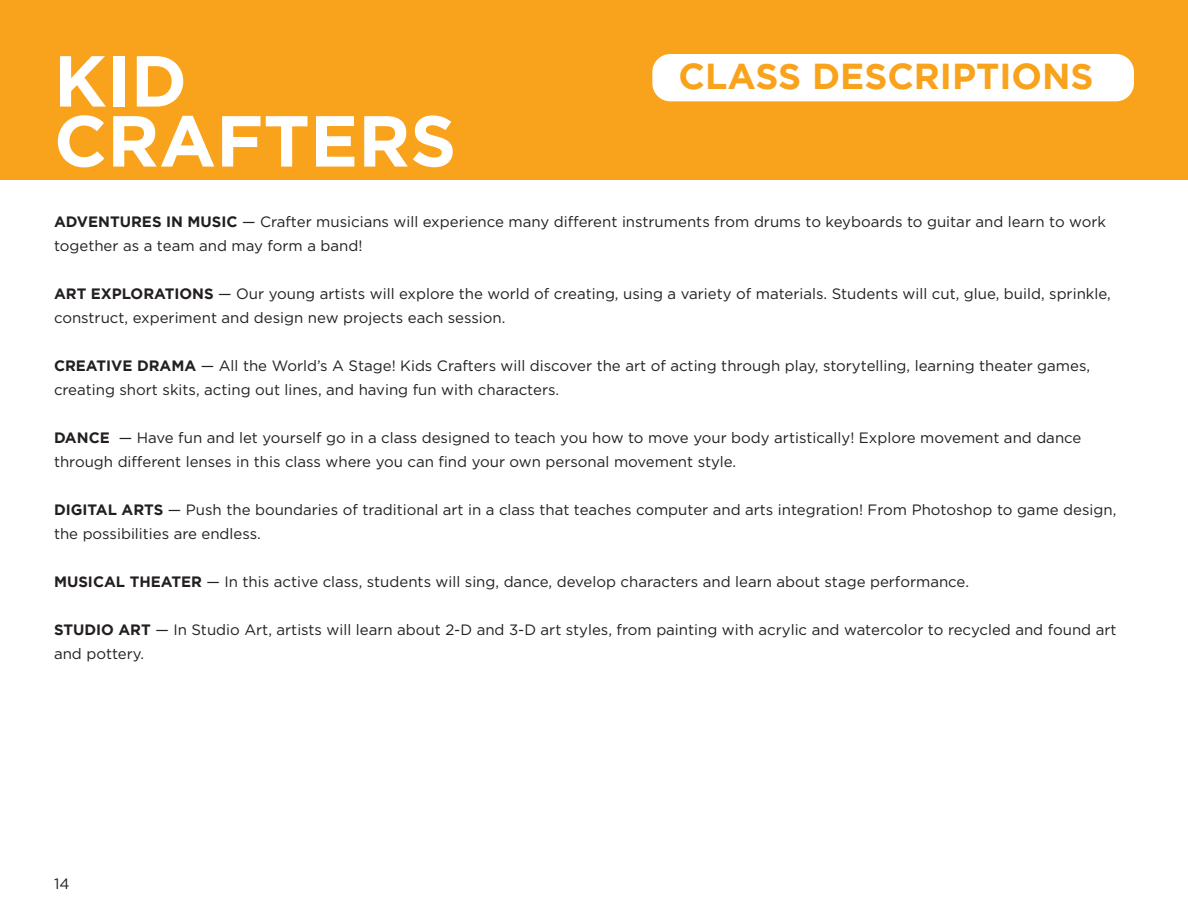
<style>
.page{position:relative;width:1188px;height:918px;background:#fff}
.page>*{position:absolute;margin:0;border:0;box-sizing:border-box;transform-origin:0 0}
.t1{font:700 72px "Gotham";color:#fff}
.t2{font:700 36px "Gotham";color:#f9a21c}
.t3{font:15px/24px "Gotham";color:#231f20}
.s1{font-weight:700}
</style>
<div class="page">
<div style="left:0;top:0;width:1188px;height:180px;background:#f9a21c"></div>
<div style="left:652px;top:54px;width:482px;height:47px;background:#fff;border-radius:18px"></div>
<p class="t1" style="left:54px;top:39px;width:135px">KID</p>
<p class="t1" style="left:54px;top:99px;width:404px">CRAFTERS</p>
<p class="t2" style="left:679px;top:56px;width:417px">CLASS DESCRIPTIONS</p>
<p class="t3" style="left:54px;top:209px;width:1054px"><span class="s1">ADVENTURES IN MUSIC</span> — Crafter musicians will experience many different instruments from drums to keyboards to guitar and learn to work together as a team and may form a band!</p>
<p class="t3" style="left:54px;top:281px;width:1058px"><span class="s1">ART EXPLORATIONS</span> — Our young artists will explore the world of creating, using a variety of materials. Students will cut, glue, build, sprinkle, construct, experiment and design new projects each session.</p>
<p class="t3" style="left:54px;top:353px;width:1038px"><span class="s1">CREATIVE DRAMA</span> — All the World’s A Stage! Kids Crafters will discover the art of acting through play, storytelling, learning theater games, creating short skits, acting out lines, and having fun with characters.</p>
<p class="t3" style="left:54px;top:425px;width:1029px"><span class="s1">DANCE</span> — Have fun and let yourself go in a class designed to teach you how to move your body artistically! Explore movement and dance through different lenses in this class where you can find your own personal movement style.</p>
<p class="t3" style="left:54px;top:497px;width:1064px"><span class="s1">DIGITAL ARTS</span> — Push the boundaries of traditional art in a class that teaches computer and arts integration! From Photoshop to game design, the possibilities are endless.</p>
<p class="t3" style="left:54px;top:569px;width:917px"><span class="s1">MUSICAL THEATER</span> — In this active class, students will sing, dance, develop characters and learn about stage performance.</p>
<p class="t3" style="left:54px;top:617px;width:1064px"><span class="s1">STUDIO ART</span> — In Studio Art, artists will learn about 2-D and 3-D art styles, from painting with acrylic and watercolor to recycled and found art and pottery.</p>
<p class="t3" style="left:54px;top:872px;width:17px">14</p>
</div>
